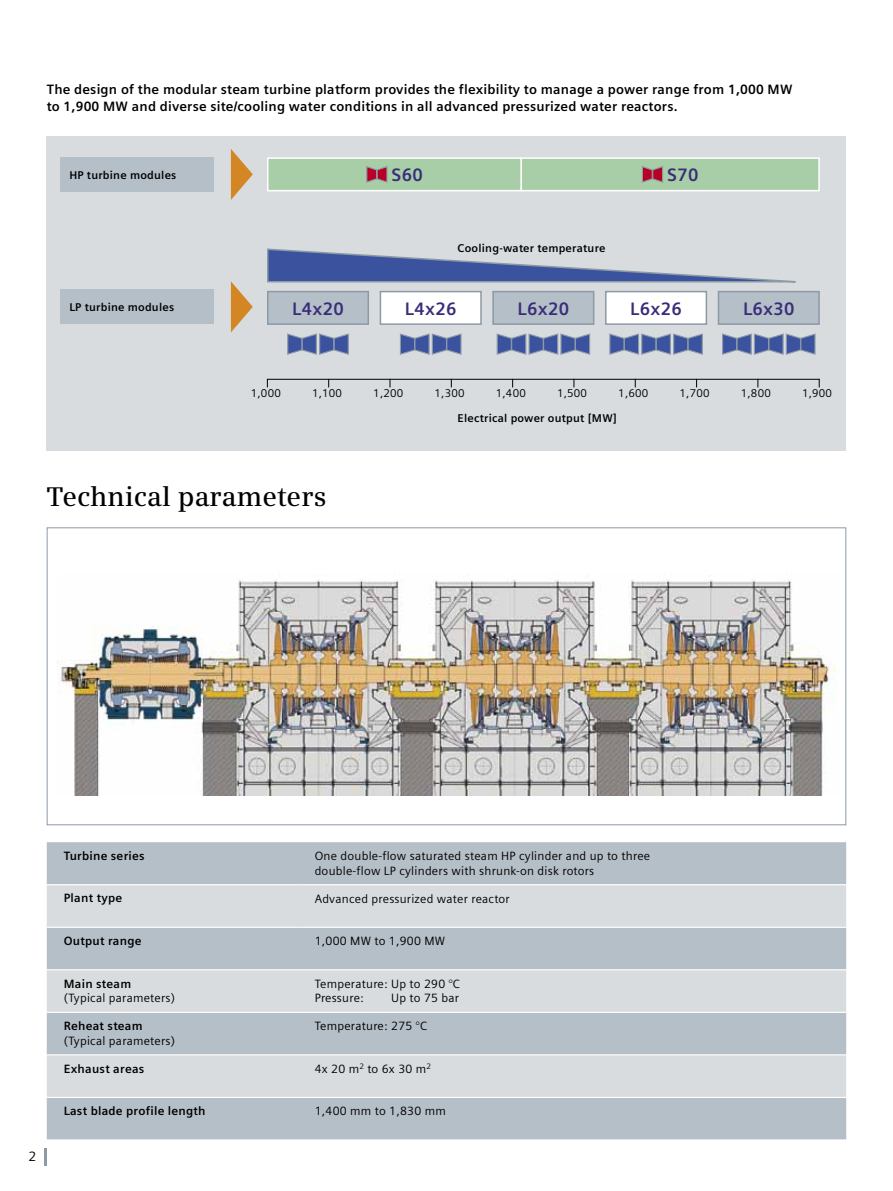
<style>
.page{position:relative;width:893px;height:1191px;background:#fff}
.page>*{position:absolute;margin:0;border:0;box-sizing:border-box;transform-origin:0 0}
.t1{font:600 27px "Siemens Serif";letter-spacing:.005em;color:#000}
.t2{font:700 18px "Siemens Sans";letter-spacing:.02em;color:#392d7a}
.t3{font:700 13.5px/17px "Siemens Sans";letter-spacing:.015em;color:#000}
.t4{font:13.5px "Siemens Sans";color:#000}
.t5{font:12px/14.9px "Siemens Sans";letter-spacing:.02em;color:#000}
.t6{font:700 12px "Siemens Sans";letter-spacing:.02em;color:#000}
.t7{font:700 11.25px "Siemens Sans";letter-spacing:.02em;color:#000}
.t8{font:11.25px "Siemens Sans";letter-spacing:.02em;color:#000}
</style>
<div class="page">
<svg style="left:45px;top:1148px;width:2px;height:17px"></svg>
<img style="left:58px;top:580px;width:778px;height:215px">
<div style="left:47px;top:842px;width:799px;height:42px;background:#b5bfc8"></div>
<svg style="left:47px;top:885px;width:799px;height:211px;background:#cbd0d6"></svg>
<div style="left:47px;top:1098px;width:799px;height:41px;background:#b5bfc8"></div>
<hr style="left:47px;top:926px;width:251px;height:1px;background:#fff">
<hr style="left:298px;top:926px;width:548px;height:1px;background:#fff">
<hr style="left:47px;top:969px;width:251px;height:1px;background:#fff">
<hr style="left:298px;top:969px;width:548px;height:1px;background:#fff">
<hr style="left:47px;top:1011px;width:251px;height:2px;background:#fff">
<hr style="left:298px;top:1011px;width:548px;height:2px;background:#fff">
<hr style="left:47px;top:1054px;width:251px;height:1px;background:#fff">
<hr style="left:298px;top:1054px;width:548px;height:1px;background:#fff">
<div style="left:47px;top:136px;width:799px;height:315px;background:#d9dcdf"></div>
<div style="left:61px;top:157px;width:153px;height:34px;background:#b5bfc8"></div>
<div style="left:268px;top:158px;width:253px;height:33px;background:#a8cea7"></div>
<svg style="left:366px;top:166px;width:22px;height:17px"></svg>
<div style="left:267px;top:157px;width:255px;height:34px;border:2px solid #fff"></div>
<svg style="left:267px;top:248px;width:529px;height:35px"></svg>
<div style="left:521px;top:158px;width:298px;height:33px;background:#a8cea7"></div>
<svg style="left:642px;top:166px;width:21px;height:17px"></svg>
<div style="left:520px;top:157px;width:300px;height:34px;border:2px solid #fff"></div>
<div style="left:268px;top:292px;width:100px;height:32px;background:#b5bfc8"></div>
<div style="left:267px;top:291px;width:102px;height:34px;border:2px solid #8c9aa6"></div>
<div style="left:380px;top:292px;width:101px;height:32px;background:#fff"></div>
<div style="left:380px;top:291px;width:102px;height:34px;border:2px solid #8c9aa6"></div>
<div style="left:493px;top:292px;width:101px;height:32px;background:#b5bfc8"></div>
<div style="left:492px;top:291px;width:102px;height:34px;border:2px solid #8c9aa6"></div>
<div style="left:606px;top:292px;width:100px;height:32px;background:#fff"></div>
<div style="left:605px;top:291px;width:102px;height:34px;border:2px solid #8c9aa6"></div>
<div style="left:718px;top:292px;width:101px;height:32px;background:#b5bfc8"></div>
<div style="left:718px;top:291px;width:102px;height:34px;border:2px solid #8c9aa6"></div>
<div style="left:61px;top:290px;width:153px;height:34px;background:#b5bfc8"></div>
<hr style="left:267px;top:379px;width:553px;height:1px;background:#000">
<svg style="left:496px;top:333px;width:95px;height:22px"></svg>
<svg style="left:609px;top:333px;width:94px;height:22px"></svg>
<svg style="left:722px;top:333px;width:94px;height:22px"></svg>
<svg style="left:287px;top:333px;width:62px;height:22px"></svg>
<svg style="left:400px;top:333px;width:62px;height:22px"></svg>
<svg style="left:231px;top:149px;width:22px;height:51px"></svg>
<svg style="left:231px;top:281px;width:22px;height:51px"></svg>
<p class="t3" style="left:47px;top:80px;width:747px">The design of the modular steam turbine platform provides the flexibility to manage a power range from 1,000 MW to 1,900 MW and diverse site/cooling water conditions in all advanced pressurized water reactors.</p>
<p class="t7" style="left:69px;top:168px;width:109px">HP turbine modules</p>
<h2 class="t2" style="left:391px;top:164px;width:33px">S60</h2>
<h2 class="t2" style="left:667px;top:164px;width:33px">S70</h2>
<p class="t7" style="left:458px;top:242px;width:149px">Cooling-water temperature</p>
<p class="t7" style="left:69px;top:301px;width:106px">LP turbine modules</p>
<h2 class="t2" style="left:292px;top:298px;width:53px">L4x20</h2>
<h2 class="t2" style="left:405px;top:298px;width:53px">L4x26</h2>
<h2 class="t2" style="left:518px;top:298px;width:53px">L6x20</h2>
<h2 class="t2" style="left:630px;top:298px;width:53px">L6x26</h2>
<h2 class="t2" style="left:743px;top:298px;width:53px">L6x30</h2>
<p class="t8" style="left:251px;top:386px;width:32px">1,000</p>
<p class="t8" style="left:312px;top:386px;width:32px">1,100</p>
<p class="t8" style="left:373px;top:386px;width:32px">1,200</p>
<p class="t8" style="left:435px;top:386px;width:32px">1,300</p>
<p class="t8" style="left:496px;top:386px;width:32px">1,400</p>
<p class="t8" style="left:557px;top:386px;width:32px">1,500</p>
<p class="t8" style="left:618px;top:386px;width:32px">1,600</p>
<p class="t8" style="left:679px;top:386px;width:32px">1,700</p>
<p class="t8" style="left:741px;top:386px;width:32px">1,800</p>
<p class="t8" style="left:802px;top:386px;width:32px">1,900</p>
<h1 class="t1" style="left:47px;top:480px;width:281px">Technical parameters</h1>
<p class="t7" style="left:458px;top:412px;width:161px">Electrical power output [MW]</p>
<p class="t4" style="left:28px;top:1148px;width:9px">2</p>
<p class="t6" style="left:64px;top:849px;width:82px">Turbine series</p>
<p class="t5" style="left:315px;top:848px;width:337px">One double-flow saturated steam HP cylinder and up to three double-flow LP cylinders with shrunk-on disk rotors</p>
<p class="t6" style="left:64px;top:891px;width:60px">Plant type</p>
<p class="t5" style="left:315px;top:891px;width:197px">Advanced pressurized water reactor</p>
<p class="t6" style="left:64px;top:934px;width:79px">Output range</p>
<p class="t5" style="left:315px;top:933px;width:132px">1,000 MW to 1,900 MW</p>
<p class="t6" style="left:64px;top:976px;width:69px">Main steam</p>
<p class="t5" style="left:64px;top:991px;width:113px">(Typical parameters)</p>
<p class="t5" style="left:315px;top:976px;width:147px">Temperature: Up to 290 °C<br>Pressure:</p>
<p class="t5" style="left:391px;top:991px;width:69px">Up to 75 bar</p>
<p class="t6" style="left:64px;top:1019px;width:80px">Reheat steam</p>
<p class="t5" style="left:64px;top:1033px;width:113px">(Typical parameters)</p>
<p class="t5" style="left:315px;top:1018px;width:114px">Temperature: 275 °C</p>
<p class="t6" style="left:64px;top:1061px;width:82px">Exhaust areas</p>
<p class="t5" style="left:315px;top:1061px;width:118px">4x 20 m<sup>2</sup> to 6x 30 m<sup>2</sup></p>
<p class="t6" style="left:64px;top:1103px;width:143px">Last blade profile length</p>
<p class="t5" style="left:315px;top:1103px;width:133px">1,400 mm to 1,830 mm</p>
</div>
